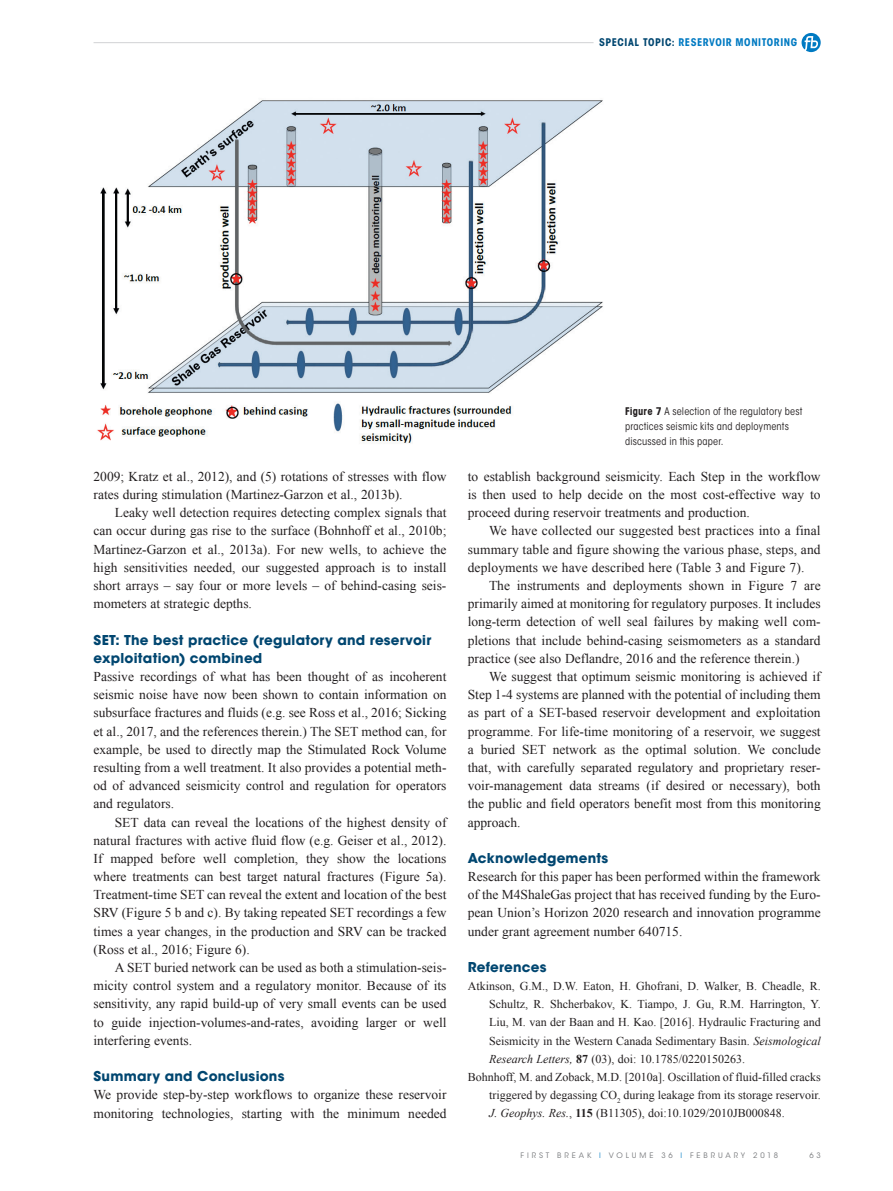
<style>
.page{position:relative;width:893px;height:1191px;background:#fff}
.page>*{position:absolute;margin:0;border:0;box-sizing:border-box;transform-origin:0 0}
.t1{font:13.5px/18.1px "Times New Roman";color:#231f20;text-align:justify}
.t2{font:700 13.5px/18.1px "ITC Avant Garde Std";letter-spacing:.015em;color:#004670}
.t3{font:12px "Times New Roman";color:#231f20}
.t4{font:condensed 10.5px/15px "ITC Avant Garde Std";letter-spacing:.015em;color:#231f20}
.t5{font:700 condensed 10.5px "ITC Avant Garde Std";letter-spacing:.055em;color:#007ac2}
.t6{font:7.5px "ITC Avant Garde Std";letter-spacing:.385em;color:#787a7d}
.s1{color:#004670}
.s2{font-weight:700}
.s3{font-style:italic}
.s4{color:#1c8acb}
</style>
<div class="page">
<hr style="left:94px;top:42px;width:499px;height:1px;background:#d1d2d4">
<svg style="left:801px;top:33px;width:20px;height:19px"></svg>
<img style="left:97px;top:100px;width:506px;height:343px">
<p class="t5" style="left:599px;top:36px;width:200px"><span class="s1">SPECIAL TOPIC:</span> RESERVOIR MONITORING</p>
<p class="t1" style="left:94px;top:467px;width:354px">2009; Kratz et al., 2012), and (5) rotations of stresses with flow rates during stimulation (Martinez-Garzon et al., 2013b).</p>
<p class="t1" style="left:94px;top:503px;width:354px;text-indent:21px">Leaky well detection requires detecting complex signals that can occur during gas rise to the surface (Bohnhoff et al., 2010b; Martinez-Garzon et al., 2013a). For new wells, to achieve the high sensitivities needed, our suggested approach is to install short arrays – say four or more levels – of behind-casing seis&shy;mometers at strategic depths.</p>
<p class="t2" style="left:94px;top:630px;width:339px">SET: The best practice (regulatory and reservoir exploitation) combined</p>
<p class="t1" style="left:94px;top:667px;width:354px">Passive recordings of what has been thought of as incoherent seismic noise have now been shown to contain information on subsurface fractures and fluids (e.g. see Ross et al., 2016; Sicking et al., 2017, and the references therein.) The SET method can, for example, be used to directly map the Stimulated Rock Volume resulting from a well treatment. It also provides a potential meth&shy;od of advanced seismicity control and regulation for operators and regulators.</p>
<p class="t1" style="left:94px;top:812px;width:354px;text-indent:21px">SET data can reveal the locations of the highest density of natural fractures with active fluid flow (e.g. Geiser et al., 2012).<br>If mapped before well completion, they show the locations where treatments can best target natural fractures (Figure 5a).<br>Treatment-time SET can reveal the extent and location of the best SRV (Figure 5 b and c). By taking repeated SET recordings a few times a year changes, in the production and SRV can be tracked (Ross et al., 2016; Figure 6).</p>
<p class="t1" style="left:94px;top:958px;width:354px;text-indent:21px">A SET buried network can be used as both a stimulation-seis&shy;micity control system and a regulatory monitor. Because of its sensitivity, any rapid build-up of very small events can be used to guide injection-volumes-and-rates, avoiding larger or well interfering events.</p>
<p class="t2" style="left:94px;top:1067px;width:192px">Summary and Conclusions</p>
<p class="t1" style="left:94px;top:1085px;width:354px">We provide step-by-step workflows to organize these reservoir monitoring technologies, starting with the minimum needed</p>
<p class="t4" style="left:625px;top:403px;width:179px"><span class="s2">Figure 7</span> A selection of the regulatory best practices seismic kits and deployments discussed in this paper.</p>
<p class="t1" style="left:468px;top:467px;width:354px">to establish background seismicity. Each Step in the workflow is then used to help decide on the most cost-effective way to proceed during reservoir treatments and production.</p>
<p class="t1" style="left:468px;top:521px;width:354px;text-indent:21px">We have collected our suggested best practices into a final summary table and figure showing the various phase, steps, and deployments we have described here (Table 3 and Figure 7).</p>
<p class="t1" style="left:468px;top:576px;width:354px;text-indent:21px">The instruments and deployments shown in Figure 7 are primarily aimed at monitoring for regulatory purposes. It includes long-term detection of well seal failures by making well com&shy;pletions that include behind-casing seismometers as a standard practice (see also Deflandre, 2016 and the reference therein.)</p>
<p class="t1" style="left:468px;top:667px;width:354px;text-indent:21px">We suggest that optimum seismic monitoring is achieved if Step 1-4 systems are planned with the potential of including them as part of a SET-based reservoir development and exploitation programme. For life-time monitoring of a reservoir, we suggest a buried SET network as the optimal solution. We conclude that, with carefully separated regulatory and proprietary reser&shy;voir-management data streams (if desired or necessary), both the public and field operators benefit most from this monitoring approach.</p>
<p class="t2" style="left:468px;top:848px;width:142px">Acknowledgements</p>
<p class="t1" style="left:468px;top:867px;width:354px">Research for this paper has been performed within the framework of the M4ShaleGas project that has received funding by the Euro&shy;pean Union’s Horizon 2020 research and innovation programme under grant agreement number 640715.</p>
<p class="t2" style="left:468px;top:958px;width:80px">References</p>
<p class="t3" style="left:468px;top:978px;width:354px">Atkinson, G.M., D.W. Eaton, H. Ghofrani, D. Walker, B. Cheadle, R.</p>
<p class="t3" style="left:489px;top:996px;width:333px">Schultz, R. Shcherbakov, K. Tiampo, J. Gu, R.M. Harrington, Y.</p>
<p class="t3" style="left:489px;top:1014px;width:333px">Liu, M. van der Baan and H. Kao. [2016]. Hydraulic Fracturing and</p>
<p class="t3" style="left:489px;top:1032px;width:333px">Seismicity in the Western Canada Sedimentary Basin. <span class="s3">Seismological</span></p>
<p class="t3" style="left:489px;top:1050px;width:258px"><span class="s3">Research Letters,</span> <span class="s2">87</span> (03), doi: 10.1785/0220150263.</p>
<p class="t3" style="left:468px;top:1069px;width:354px">Bohnhoff, M. and Zoback, M.D. [2010a]. Oscillation of fluid-filled cracks</p>
<p class="t3" style="left:489px;top:1087px;width:333px">triggered by degassing CO<sub>2</sub> during leakage from its storage reservoir.</p>
<p class="t3" style="left:489px;top:1105px;width:297px"><span class="s3">J. Geophys. Res.</span>, <span class="s2">115</span> (B11305), doi:10.1029/2010JB000848.</p>
<p class="t6" style="left:521px;top:1151px;width:259px">FIRST BREAK <span class="s4">I</span> VOLUME 36 <span class="s4">I</span> FEBRUARY 2018</p>
<p class="t6" style="left:810px;top:1151px;width:13px">6 3</p>
</div>
